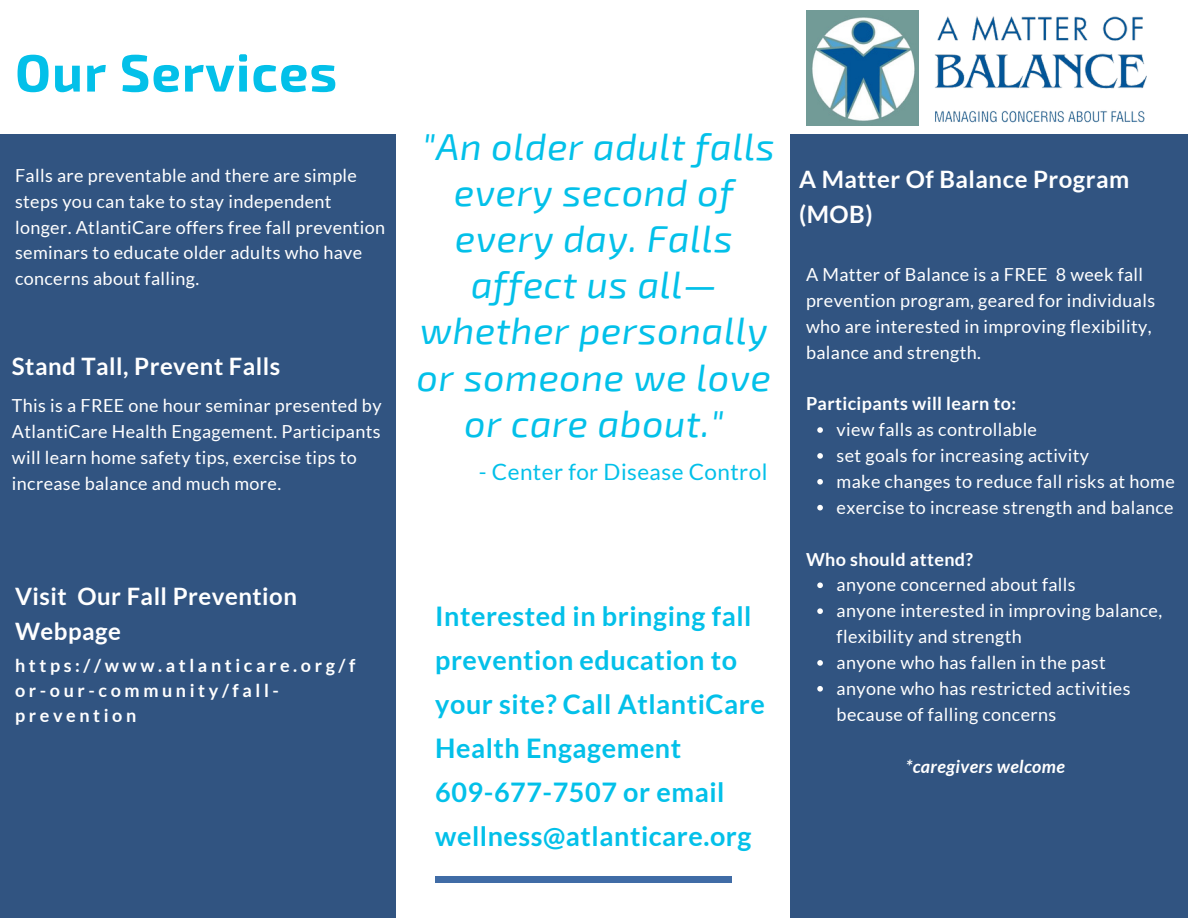
<style>
.page{position:relative;width:1188px;height:918px;background:#fff}
.page>*{position:absolute;margin:0;border:0;box-sizing:border-box;transform-origin:0 0}
.t1{font:700 52.5px "Exo 2";letter-spacing:.02em;color:#03c0e9}
.t2{font:italic 37.5px/46.2px "Exo 2";letter-spacing:.02em;color:#03c0e9;text-align:center}
.t3{font:700 27px/43.8px "Lato";letter-spacing:.02em;color:#03c0e9}
.t4{font:700 24px/34.8px "Lato";letter-spacing:.02em;color:#fff}
.t5{font:22.5px "Lato";letter-spacing:.02em;color:#03c0e9}
.t6{font:18px/25.8px "Lato";letter-spacing:.02em;color:#fff}
.t7{font:700 18px/24.8px "Lato";letter-spacing:.2em;color:#fff}
.t8{font:700 18px "Lato";letter-spacing:.02em;color:#fff}
.t9{font:italic 700 18px "Lato";letter-spacing:.02em;color:#fff}
</style>
<div class="page">
<div style="left:791px;top:134px;width:397px;height:784px;background:#315481"></div>
<img style="left:934px;top:16px;width:212px;height:107px">
<div style="left:0;top:134px;width:396px;height:784px;background:#315481"></div>
<div style="left:435px;top:877px;width:297px;height:6px;background:#406ca6"></div>
<img style="left:807px;top:11px;width:111px;height:114px">
<svg style="left:817px;top:427px;width:6px;height:6px"></svg>
<svg style="left:817px;top:453px;width:6px;height:6px"></svg>
<svg style="left:817px;top:479px;width:6px;height:6px"></svg>
<svg style="left:817px;top:505px;width:6px;height:5px"></svg>
<svg style="left:817px;top:582px;width:6px;height:6px"></svg>
<svg style="left:817px;top:608px;width:6px;height:6px"></svg>
<svg style="left:817px;top:660px;width:6px;height:6px"></svg>
<svg style="left:817px;top:686px;width:6px;height:6px"></svg>
<p class="t1" style="left:15px;top:39px;width:324px">Our Services</p>
<p class="t6" style="left:15px;top:162px;width:372px">Falls are preventable and there are simple steps you can take to stay independent longer. AtlantiCare offers free fall prevention seminars to educate older adults who have concerns about falling.</p>
<p class="t4" style="left:12px;top:348px;width:270px">Stand Tall, Prevent Falls</p>
<p class="t6" style="left:12px;top:392px;width:371px">This is a FREE one hour seminar presented by AtlantiCare Health Engagement. Participants will learn home safety tips, exercise tips to increase balance and much more.</p>
<p class="t4" style="left:15px;top:579px;width:283px">Visit Our Fall Prevention<br>Webpage</p>
<p class="t7" style="left:15px;top:653px;width:342px">https://www.atlanticare.org/f or-our-community/fall&shy;prevention</p>
<p class="t2" style="left:417px;top:122px;width:359px">"An older adult falls every second of every day. Falls affect us all— whether personally or someone we love or care about."</p>
<p class="t5" style="left:479px;top:458px;width:290px">- Center for Disease Control</p>
<p class="t3" style="left:435px;top:594px;width:331px">Interested in bringing fall prevention education to your site? Call AtlantiCare<br>Health Engagement</p>
<p class="t3" style="left:435px;top:770px;width:318px">609-677-7507 or email wellness@atlanticare.org</p>
<p class="t4" style="left:799px;top:161px;width:332px">A Matter Of Balance Program (MOB)</p>
<p class="t6" style="left:806px;top:261px;width:351px">A Matter of Balance is a FREE 8 week fall prevention program, geared for individuals who are interested in improving flexibility, balance and strength.</p>
<p class="t8" style="left:806px;top:393px;width:212px">Participants will learn to:</p>
<p class="t6" style="left:837px;top:416px;width:202px">view falls as controllable</p>
<p class="t6" style="left:837px;top:442px;width:254px">set goals for increasing activity</p>
<p class="t6" style="left:837px;top:468px;width:340px">make changes to reduce fall risks at home</p>
<p class="t6" style="left:837px;top:494px;width:339px">exercise to increase strength and balance</p>
<p class="t8" style="left:806px;top:548px;width:169px">Who should attend?</p>
<p class="t6" style="left:837px;top:572px;width:241px">anyone concerned about falls</p>
<p class="t6" style="left:837px;top:597px;width:327px">anyone interested in improving balance, flexibility and strength</p>
<p class="t6" style="left:837px;top:649px;width:271px">anyone who has fallen in the past</p>
<p class="t6" style="left:837px;top:675px;width:295px">anyone who has restricted activities because of falling concerns</p>
<p class="t9" style="left:906px;top:755px;width:161px">*caregivers welcome</p>
</div>
